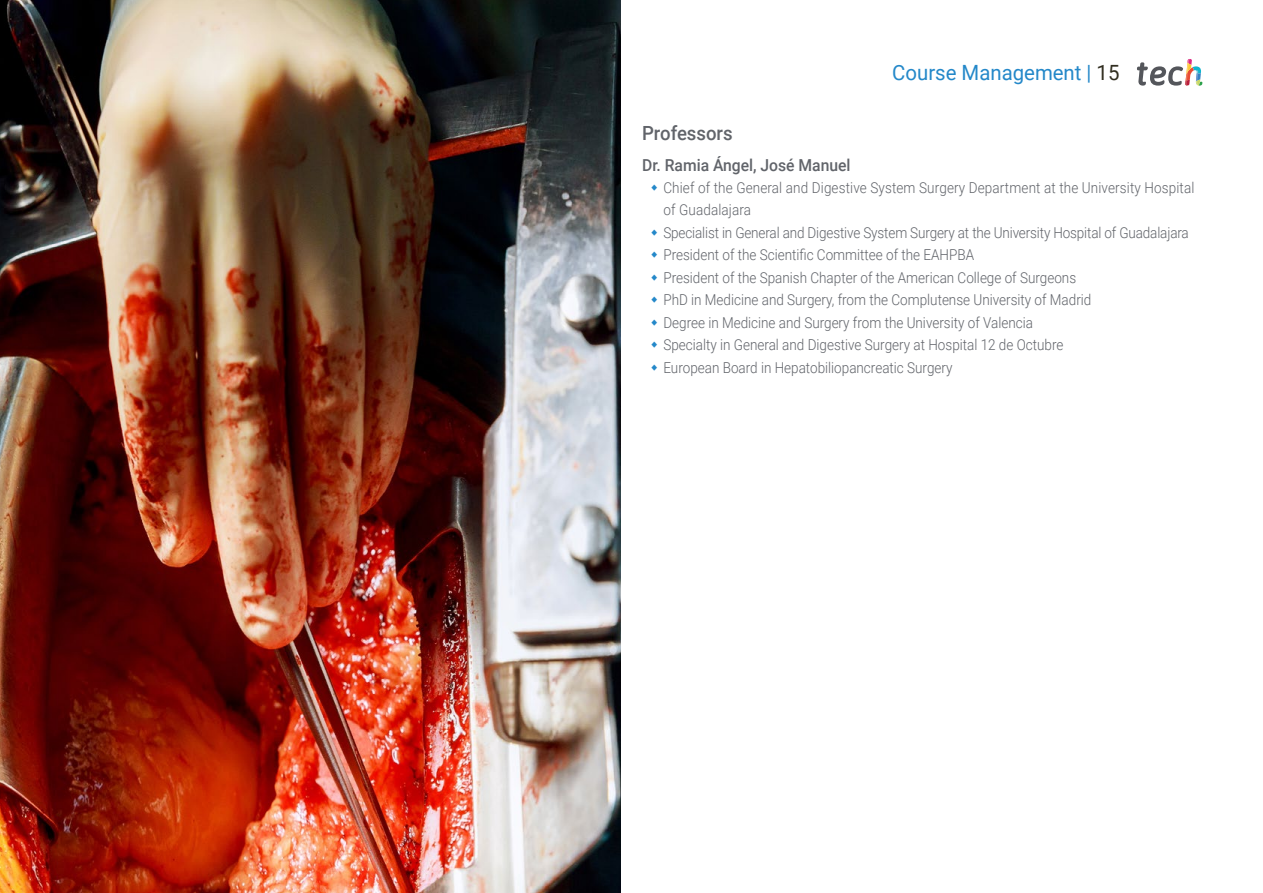
<style>
.page{position:relative;width:1263px;height:893px;background:#fff}
.page>*{position:absolute;margin:0;border:0;box-sizing:border-box;transform-origin:0 0}
.t1{font:21px "Roboto";color:#2488c9}
.t2{font:500 19.5px "Roboto";color:#61646a;scale:.95 1}
.t3{font:500 16.5px "Roboto";color:#61646a;scale:.95 1}
.t4{font:300 15px/22.5px "Roboto";color:#61646a;scale:.9 1}
.s1{color:#312e20}
</style>
<div class="page">
<img style="left:0;top:0;width:621px;height:893px">
<svg style="left:1137px;top:59px;width:65px;height:27px"></svg>
<h2 class="t2" style="left:642px;top:119px;width:97px">Professors</h2>
<h1 class="t1" style="left:892px;top:57px;width:229px">Course Management | <span class="s1">15</span></h1>
<p class="t3" style="left:642px;top:153px;width:221px">Dr. Ramia Ángel, José Manuel</p>
<p class="t4" style="left:663px;top:176px;width:592px">Chief of the General and Digestive System Surgery Department at the University Hospital of Guadalajara<br>Specialist in General and Digestive System Surgery at the University Hospital of Guadalajara President of the Scientific Committee of the EAHPBA<br>President of the Spanish Chapter of the American College of Surgeons<br>PhD in Medicine and Surgery, from the Complutense University of Madrid<br>Degree in Medicine and Surgery from the University of Valencia<br>Specialty in General and Digestive Surgery at Hospital 12 de Octubre<br>European Board in Hepatobiliopancreatic Surgery</p>
</div>
